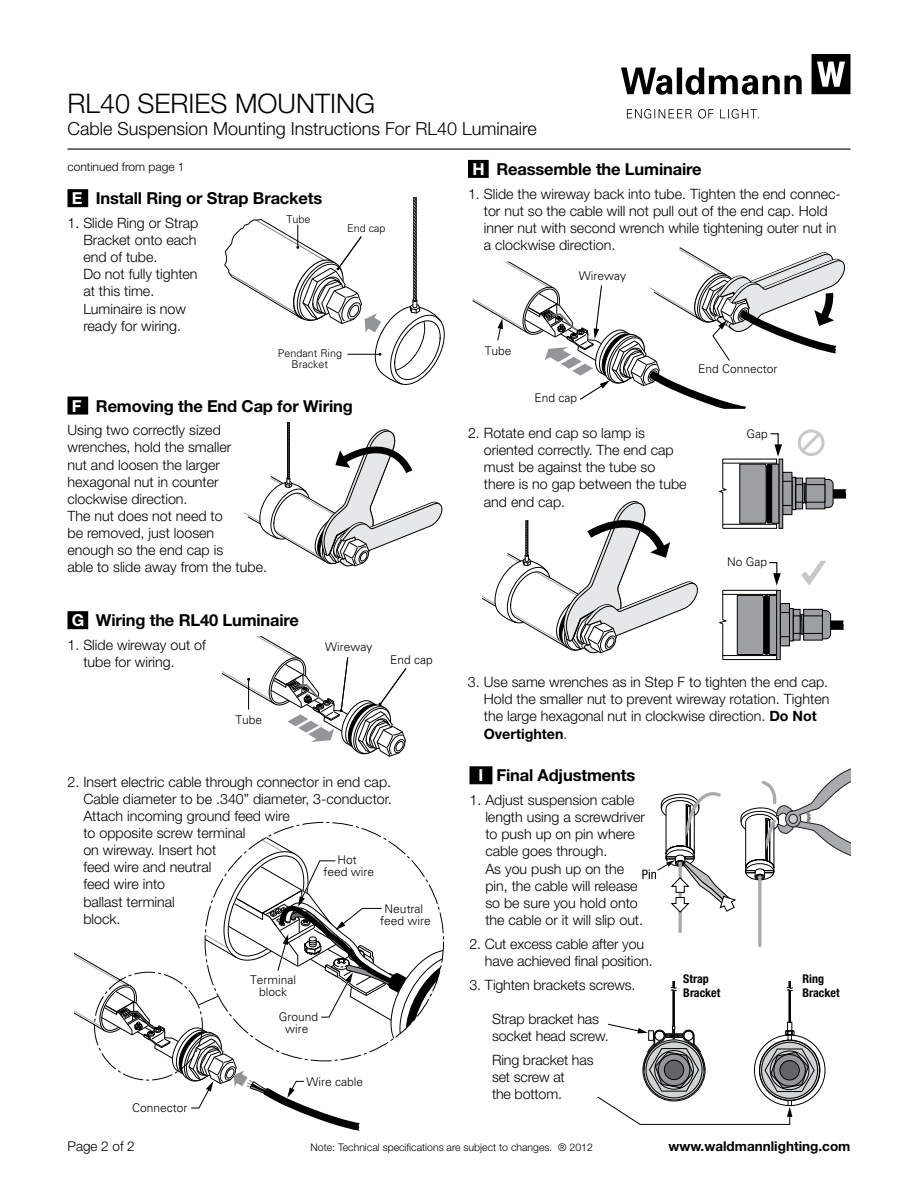
<style>
.page{position:relative;width:918px;height:1188px;background:#fff}
.page>*{position:absolute;margin:0;border:0;box-sizing:border-box;transform-origin:0 0}
.t1{font:300 27px "Helvetica Neue";color:#000}
.t2{font:300 18px "Helvetica Neue";color:#000}
.t3{font:700 16.5px "Helvetica Neue";letter-spacing:-.01em;color:#000}
.t4{font:300 14.25px/17.1px "Helvetica Neue";color:#000}
.t5{font:700 13.5px "Helvetica Neue";color:#000}
.t6{font:300 13.5px "Helvetica Neue";color:#000}
.t7{font:300 12px/12px "Univers";color:#000;text-align:center}
.t8{font:700 condensed 12px/14.4px "Helvetica Neue";color:#000}
.t9{font:300 12px "Helvetica Neue";color:#000}
.t10{font:300 10.8px/10.8px "Univers";color:#000;text-align:center}
.t11{font:300 10.5px "Helvetica Neue";color:#000}
.s1{color:#fff}
.s2{font-weight:700}
</style>
<div class="page">
<svg style="left:812px;top:54px;width:38px;height:40px"></svg>
<svg style="left:627px;top:109px;width:132px;height:10px"></svg>
<svg style="left:621px;top:68px;width:181px;height:27px"></svg>
<hr style="left:68px;top:148px;width:782px;height:2px;background:#000">
<div style="left:468px;top:160px;width:21px;height:18px;background:#000"></div>
<div style="left:68px;top:189px;width:20px;height:18px;background:#000"></div>
<svg style="left:224px;top:198px;width:221px;height:187px"></svg>
<div style="left:470px;top:766px;width:22px;height:18px;background:#000"></div>
<hr style="left:758px;top:875px;width:3px;height:72px;background:#a7a9ac;border-radius:2px">
<svg style="left:642px;top:768px;width:209px;height:165px"></svg>
<div style="left:789px;top:814px;width:9px;height:10px;background:#cbccce;border-radius:50%"></div>
<div style="left:788px;top:814px;width:10px;height:10px;border:1px solid #211d1e;border-radius:50%"></div>
<svg style="left:597px;top:982px;width:229px;height:143px"></svg>
<div style="left:792px;top:477px;width:4px;height:33px;border:1px solid #000"></div>
<svg style="left:825px;top:479px;width:21px;height:29px"></svg>
<div style="left:806px;top:478px;width:19px;height:31px;background:#9d9fa2"></div>
<div style="left:806px;top:478px;width:19px;height:31px;border:1px solid #000"></div>
<div style="left:806px;top:484px;width:19px;height:18px;border:1px solid #000"></div>
<div style="left:796px;top:478px;width:7px;height:31px;background:#9d9fa2"></div>
<div style="left:796px;top:478px;width:7px;height:31px;border:1px solid #000"></div>
<div style="left:783px;top:472px;width:9px;height:43px;background:#9d9fa2"></div>
<div style="left:782px;top:472px;width:10px;height:43px;border:1px solid #000"></div>
<div style="left:782px;top:481px;width:10px;height:25px;border:1px solid #000"></div>
<svg style="left:801px;top:482px;width:6px;height:22px"></svg>
<div style="left:722px;top:459px;width:55px;height:70px;background:#fff;border:1px solid #000"></div>
<hr style="left:723px;top:524px;width:54px;height:1px;background:#000">
<hr style="left:723px;top:463px;width:54px;height:1px;background:#000">
<svg style="left:718px;top:458px;width:9px;height:71px"></svg>
<div style="left:772px;top:464px;width:7px;height:59px;background:#9d9fa2"></div>
<div style="left:771px;top:464px;width:8px;height:60px;border:1px solid #000"></div>
<div style="left:779px;top:459px;width:4px;height:70px;border:1px solid #000"></div>
<svg style="left:739px;top:464px;width:33px;height:60px;background:#787a7c"></svg>
<svg style="left:789px;top:609px;width:4px;height:32px"></svg>
<svg style="left:823px;top:610px;width:21px;height:29px"></svg>
<div style="left:804px;top:609px;width:18px;height:31px;background:#9d9fa2"></div>
<div style="left:803px;top:609px;width:20px;height:31px;border:1px solid #000"></div>
<div style="left:803px;top:616px;width:20px;height:18px;border:1px solid #000"></div>
<div style="left:793px;top:609px;width:7px;height:31px;background:#9d9fa2"></div>
<div style="left:793px;top:609px;width:7px;height:31px;border:1px solid #000"></div>
<div style="left:793px;top:616px;width:7px;height:18px;border:1px solid #000"></div>
<div style="left:780px;top:604px;width:9px;height:42px;background:#9d9fa2"></div>
<div style="left:780px;top:603px;width:10px;height:43px;border:1px solid #000"></div>
<div style="left:780px;top:612px;width:10px;height:25px;border:1px solid #000"></div>
<svg style="left:799px;top:613px;width:5px;height:22px"></svg>
<div style="left:722px;top:590px;width:55px;height:70px;background:#fff;border:1px solid #000"></div>
<hr style="left:723px;top:655px;width:54px;height:1px;background:#000">
<hr style="left:723px;top:594px;width:54px;height:1px;background:#000">
<svg style="left:718px;top:590px;width:9px;height:70px"></svg>
<div style="left:769px;top:595px;width:8px;height:60px;background:#9d9fa2"></div>
<div style="left:769px;top:595px;width:8px;height:60px;border:1px solid #000"></div>
<hr style="left:777px;top:590px;width:3px;height:70px;background:#9d9fa2">
<div style="left:776px;top:590px;width:5px;height:70px;border:1px solid #000"></div>
<svg style="left:737px;top:595px;width:32px;height:60px;background:#797a7d"></svg>
<div style="left:798px;top:429px;width:26px;height:27px;border:3px solid #c6c8ca;border-radius:50%"></div>
<svg style="left:798px;top:430px;width:25px;height:25px"></svg>
<svg style="left:770px;top:433px;width:12px;height:24px"></svg>
<svg style="left:769px;top:562px;width:12px;height:24px"></svg>
<svg style="left:801px;top:560px;width:25px;height:26px"></svg>
<svg style="left:482px;top:501px;width:216px;height:153px"></svg>
<div style="left:68px;top:397px;width:20px;height:18px;background:#000"></div>
<div style="left:68px;top:611px;width:20px;height:18px;background:#000"></div>
<svg style="left:244px;top:422px;width:198px;height:145px"></svg>
<svg style="left:223px;top:636px;width:184px;height:121px"></svg>
<svg style="left:74px;top:822px;width:370px;height:309px"></svg>
<svg style="left:473px;top:247px;width:372px;height:162px"></svg>
<h1 class="t1" style="left:68px;top:87px;width:309px">RL40 SERIES MOUNTING</h1>
<p class="t2" style="left:68px;top:117px;width:471px">Cable Suspension Mounting Instructions For RL40 Luminaire</p>
<p class="t3" style="left:472px;top:159px;width:231px"><span class="s1">H</span> Reassemble the Luminaire</p>
<p class="t4" style="left:484px;top:185px;width:358px;text-indent:-16px">1. Slide the wireway back into tube. Tighten the end connec&shy;tor nut so the cable will not pull out of the end cap. Hold inner nut with second wrench while tightening outer nut in a clockwise direction.</p>
<p class="t9" style="left:68px;top:160px;width:119px">continued from page 1</p>
<p class="t3" style="left:72px;top:188px;width:252px"><span class="s1">E</span> Install Ring or Strap Brackets</p>
<p class="t4" style="left:83px;top:214px;width:117px;text-indent:-16px">1. Slide Ring or Strap<br>Bracket onto each end of tube.<br>Do not fully tighten at this time.<br>Luminaire is now ready for wiring.</p>
<p class="t10" style="left:278px;top:347px;width:66px">Pendant Ring<br>Bracket</p>
<p class="t10" style="left:286px;top:213px;width:26px">Tube</p>
<p class="t10" style="left:347px;top:223px;width:40px">End cap</p>
<p class="t7" style="left:579px;top:270px;width:49px">Wireway</p>
<p class="t7" style="left:485px;top:344px;width:28px">Tube</p>
<p class="t7" style="left:698px;top:363px;width:81px">End Connector</p>
<p class="t3" style="left:72px;top:395px;width:282px"><span class="s1">F</span> Removing the End Cap for Wiring</p>
<p class="t4" style="left:68px;top:421px;width:201px">Using two correctly sized wrenches, hold the smaller<br>nut and loosen the larger hexagonal nut in counter clockwise direction.<br>The nut does not need to<br>be removed, just loosen<br>enough so the end cap is<br>able to slide away from the tube.</p>
<p class="t3" style="left:72px;top:610px;width:229px"><span class="s1">G</span> Wiring the RL40 Luminaire</p>
<p class="t4" style="left:83px;top:636px;width:124px;text-indent:-16px">1. Slide wireway out of tube for wiring.</p>
<p class="t7" style="left:325px;top:641px;width:49px">Wireway</p>
<p class="t7" style="left:236px;top:713px;width:28px">Tube</p>
<p class="t7" style="left:390px;top:653px;width:44px">End cap</p>
<p class="t4" style="left:83px;top:773px;width:310px;text-indent:-16px">2. Insert electric cable through connector in end cap.<br>Cable diameter to be .340” diameter, 3-conductor.<br>Attach incoming ground feed wire<br>to opposite screw terminal<br>on wireway. Insert hot<br>feed wire and neutral<br>feed wire into<br>ballast terminal<br>block.</p>
<p class="t7" style="left:324px;top:854px;width:52px">Hot<br>feed wire</p>
<p class="t7" style="left:380px;top:902px;width:52px">Neutral feed wire</p>
<p class="t7" style="left:250px;top:973px;width:48px">Terminal block</p>
<p class="t7" style="left:279px;top:1010px;width:41px">Ground wire</p>
<p class="t7" style="left:132px;top:1101px;width:57px">Connector</p>
<p class="t7" style="left:306px;top:1075px;width:58px">Wire cable</p>
<p class="t7" style="left:535px;top:392px;width:44px">End cap</p>
<p class="t4" style="left:484px;top:424px;width:204px;text-indent:-16px">2. Rotate end cap so lamp is oriented correctly. The end cap must be against the tube so there is no gap between the tube and end cap.</p>
<p class="t7" style="left:747px;top:428px;width:23px">Gap</p>
<p class="t7" style="left:727px;top:555px;width:42px">No Gap</p>
<p class="t4" style="left:484px;top:673px;width:347px;text-indent:-16px">3. Use same wrenches as in Step F to tighten the end cap.<br>Hold the smaller nut to prevent wireway rotation. Tighten the large hexagonal nut in clockwise direction. <span class="s2">Do Not Overtighten</span>.</p>
<p class="t3" style="left:478px;top:765px;width:158px"><span class="s1">I</span> Final Adjustments</p>
<p class="t4" style="left:485px;top:791px;width:161px;text-indent:-16px">1. Adjust suspension cable length using a screwdriver to push up on pin where cable goes through.<br>As you push up on the pin, the cable will release so be sure you hold onto the cable or it will slip out.</p>
<p class="t4" style="left:485px;top:935px;width:169px;text-indent:-15px">2. Cut excess cable after you have achieved final position.</p>
<p class="t4" style="left:470px;top:976px;width:168px">3. Tighten brackets screws.</p>
<p class="t4" style="left:492px;top:1010px;width:118px">Strap bracket has socket head screw.</p>
<p class="t4" style="left:492px;top:1051px;width:103px">Ring bracket has set screw at<br>the bottom.</p>
<p class="t8" style="left:683px;top:971px;width:39px">Strap<br>Bracket</p>
<p class="t8" style="left:802px;top:971px;width:39px">Ring<br>Bracket</p>
<p class="t6" style="left:68px;top:1138px;width:69px">Page 2 of 2</p>
<p class="t11" style="left:310px;top:1141px;width:284px">Note: Technical specifications are subject to changes. ® 2012</p>
<p class="t5" style="left:668px;top:1138px;width:184px">www.waldmannlighting.com</p>
</div>
